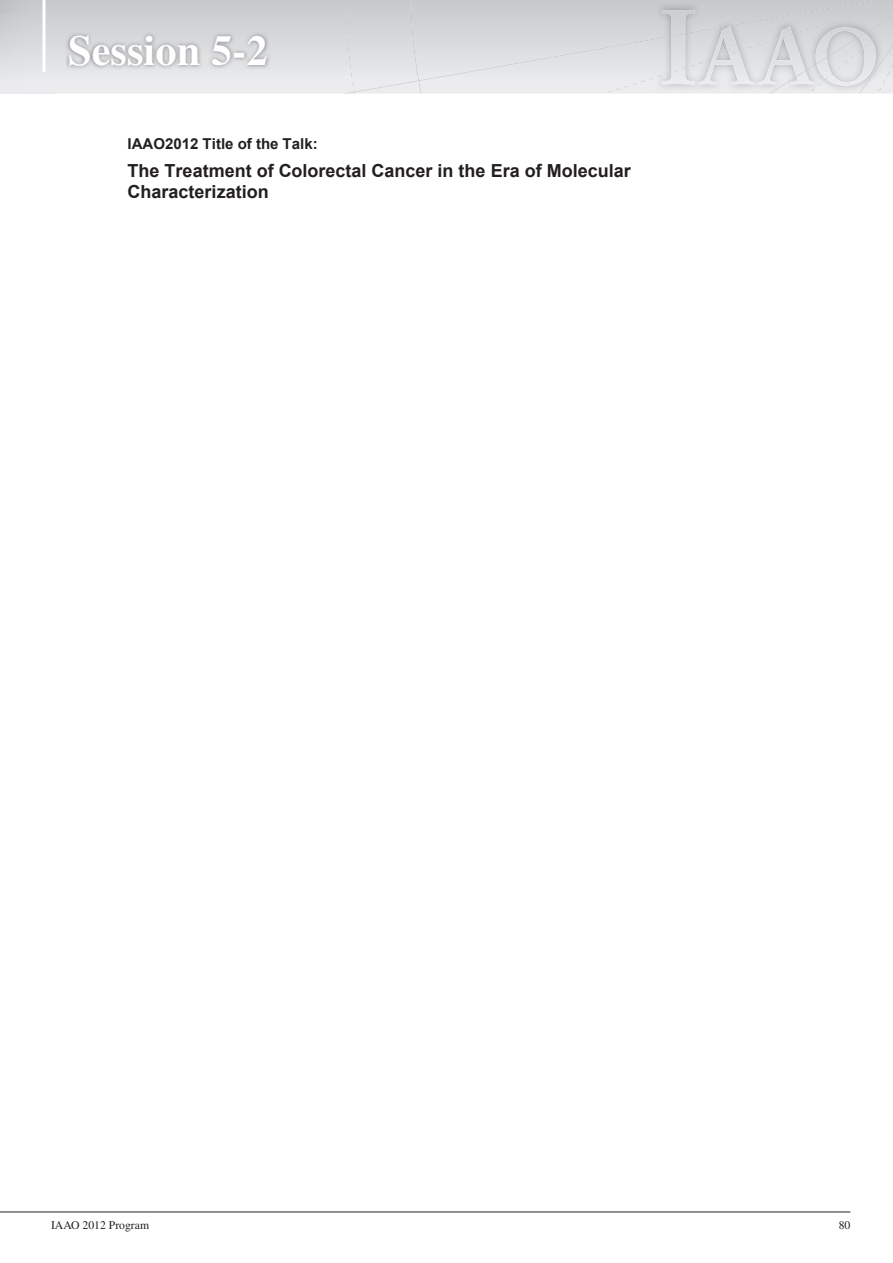
<style>
.page{position:relative;width:893px;height:1263px;background:#fff}
.page>*{position:absolute;margin:0;border:0;box-sizing:border-box;transform-origin:0 0}
.t1{font:700 42.45px "Times LT Std";color:#fff}
.t2{font:700 18px/20.7px "Arial";color:#231f20}
.t3{font:700 15px "Arial";color:#231f20}
.t4{font:11.7px "Times LT Std";color:#231f20}
</style>
<div class="page">
<hr style="left:0;top:1212px;width:850px;height:1px;background:#231f20">
<svg style="left:56px;top:0;width:288px;height:94px;background:#dadbdd"></svg>
<svg style="left:344px;top:0;width:549px;height:94px;background:#d9dadc"></svg>
<img style="left:0;top:0;width:56px;height:94px">
<img style="left:65px;top:31px;width:206px;height:39px">
<hr style="left:43px;top:0;width:2px;height:72px;background:#fff">
<p class="t1" style="left:68px;top:25px;width:201px">Session 5-2</p>
<p class="t3" style="left:128px;top:133px;width:192px">IAAO2012 Title of the Talk:</p>
<p class="t2" style="left:128px;top:161px;width:505px">The Treatment of Colorectal Cancer in the Era of Molecular<br>Characterization</p>
<p class="t4" style="left:51px;top:1218px;width:100px">IAAO 2012 Program</p>
<p class="t4" style="left:839px;top:1218px;width:13px">80</p>
</div>
